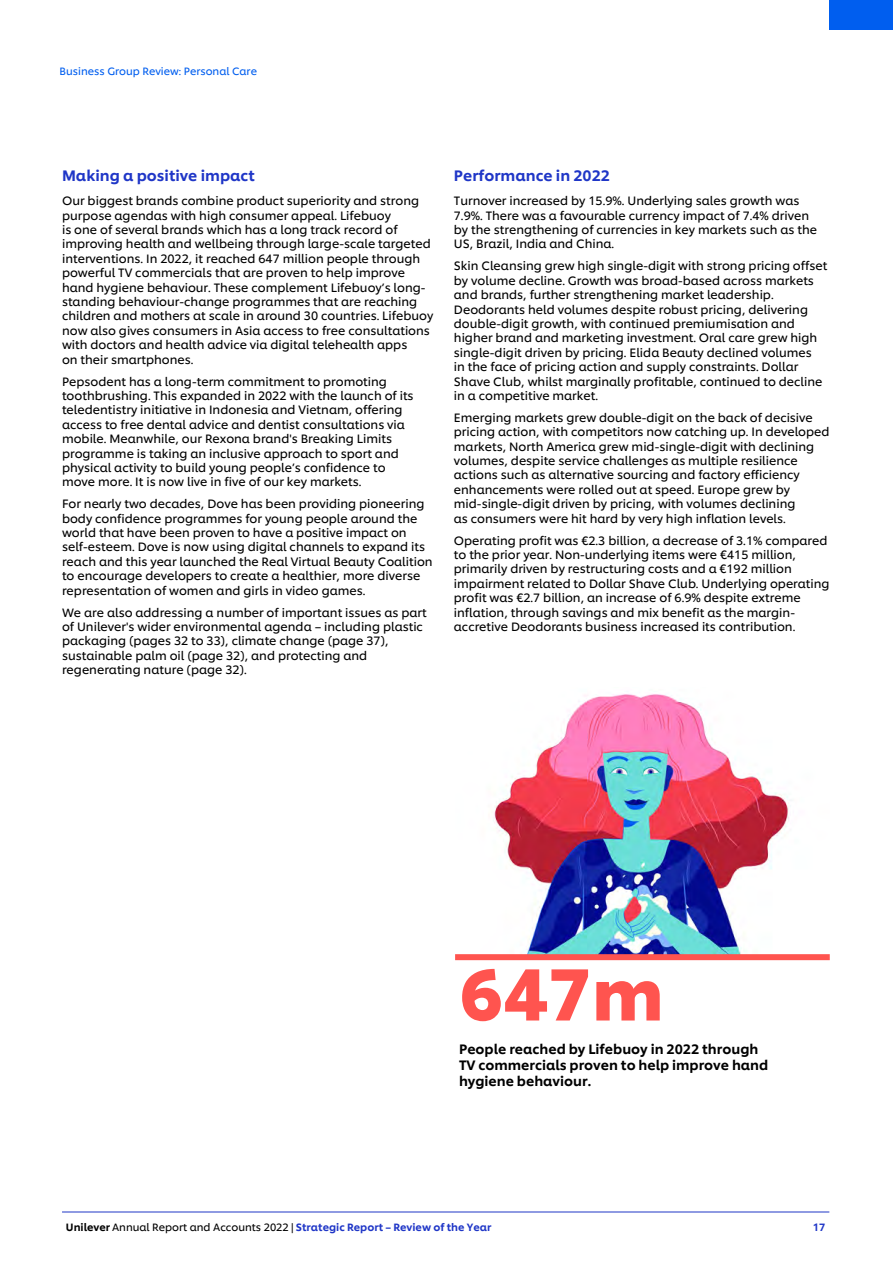
<style>
.page{position:relative;width:893px;height:1263px;background:#fff}
.page>*{position:absolute;margin:0;border:0;box-sizing:border-box;transform-origin:0 0}
.t1{font:700 72px "Unilever Shilling";color:#ff544f}
.t2{font:500 15px "Unilever Shilling";color:#1f36c7}
.t3{font:500 13.5px/16.2px "Unilever Shilling";color:#000}
.t4{font:12px/14.4px "Unilever Shilling";color:#000}
.t5{font:500 10.5px "Unilever Shilling";color:#1f36c7}
.t6{font:10.5px "Unilever Shilling";color:#005eef}
.s1{color:#000}
.s2{font-weight:400;color:#000}
</style>
<div class="page">
<hr style="left:62px;top:1211px;width:767px;height:1px;background:#1f36c7">
<div style="left:829px;top:0;width:64px;height:30px;background:#005eef"></div>
<div style="left:455px;top:954px;width:375px;height:6px;background:#ff544f"></div>
<img style="left:486px;top:694px;width:304px;height:261px">
<p class="t6" style="left:60px;top:64px;width:199px">Business Group Review: Personal Care</p>
<h5 class="t2" style="left:62px;top:164px;width:194px">Making a positive impact</h5>
<p class="t4" style="left:62px;top:193px;width:373px">Our biggest brands combine product superiority and strong purpose agendas with high consumer appeal. Lifebuoy<br>is one of several brands which has a long track record of improving health and wellbeing through large-scale targeted interventions. In 2022, it reached 647 million people through powerful TV commercials that are proven to help improve hand hygiene behaviour. These complement Lifebuoy’s long&shy;standing behaviour-change programmes that are reaching children and mothers at scale in around 30 countries. Lifebuoy now also gives consumers in Asia access to free consultations with doctors and health advice via digital telehealth apps<br>on their smartphones.</p>
<p class="t4" style="left:62px;top:373px;width:353px">Pepsodent has a long-term commitment to promoting toothbrushing. This expanded in 2022 with the launch of its teledentistry initiative in Indonesia and Vietnam, offering access to free dental advice and dentist consultations via mobile. Meanwhile, our Rexona brand's Breaking Limits programme is taking an inclusive approach to sport and physical activity to build young people’s confidence to move more. It is now live in five of our key markets.</p>
<p class="t4" style="left:62px;top:496px;width:372px">For nearly two decades, Dove has been providing pioneering body confidence programmes for young people around the world that have been proven to have a positive impact on self-esteem. Dove is now using digital channels to expand its reach and this year launched the Real Virtual Beauty Coalition to encourage developers to create a healthier, more diverse representation of women and girls in video games.</p>
<p class="t4" style="left:62px;top:604px;width:366px">We are also addressing a number of important issues as part of Unilever's wider environmental agenda – including plastic packaging (pages 32 to 33), climate change (page 37), sustainable palm oil (page 32), and protecting and regenerating nature (page 32).</p>
<h5 class="t2" style="left:454px;top:164px;width:158px">Performance in 2022</h5>
<p class="t4" style="left:454px;top:193px;width:365px">Turnover increased by 15.9%. Underlying sales growth was 7.9%. There was a favourable currency impact of 7.4% driven by the strengthening of currencies in key markets such as the US, Brazil, India and China.</p>
<p class="t4" style="left:454px;top:258px;width:375px">Skin Cleansing grew high single-digit with strong pricing offset by volume decline. Growth was broad-based across markets and brands, further strengthening market leadership.<br>Deodorants held volumes despite robust pricing, delivering double-digit growth, with continued premiumisation and higher brand and marketing investment. Oral care grew high single-digit driven by pricing. Elida Beauty declined volumes<br>in the face of pricing action and supply constraints. Dollar Shave Club, whilst marginally profitable, continued to decline in a competitive market.</p>
<p class="t4" style="left:454px;top:409px;width:377px">Emerging markets grew double-digit on the back of decisive pricing action, with competitors now catching up. In developed markets, North America grew mid-single-digit with declining volumes, despite service challenges as multiple resilience actions such as alternative sourcing and factory efficiency enhancements were rolled out at speed. Europe grew by mid-single-digit driven by pricing, with volumes declining<br>as consumers were hit hard by very high inflation levels.</p>
<p class="t4" style="left:454px;top:532px;width:377px">Operating profit was €2.3 billion, a decrease of 3.1% compared to the prior year. Non-underlying items were €415 million, primarily driven by restructuring costs and a €192 million impairment related to Dollar Shave Club. Underlying operating profit was €2.7 billion, an increase of 6.9% despite extreme inflation, through savings and mix benefit as the margin&shy;accretive Deodorants business increased its contribution.</p>
<p class="t1" style="left:459px;top:937px;width:206px">647m</p>
<p class="t3" style="left:459px;top:1039px;width:311px">People reached by Lifebuoy in 2022 through<br>TV commercials proven to help improve hand hygiene behaviour.</p>
<p class="t5" style="left:66px;top:1219px;width:427px"><span class="s1">Unilever</span> <span class="s2">Annual Report and Accounts 2022 |</span> Strategic Report – Review of the Year</p>
<p class="t5" style="left:813px;top:1219px;width:14px">17</p>
</div>
